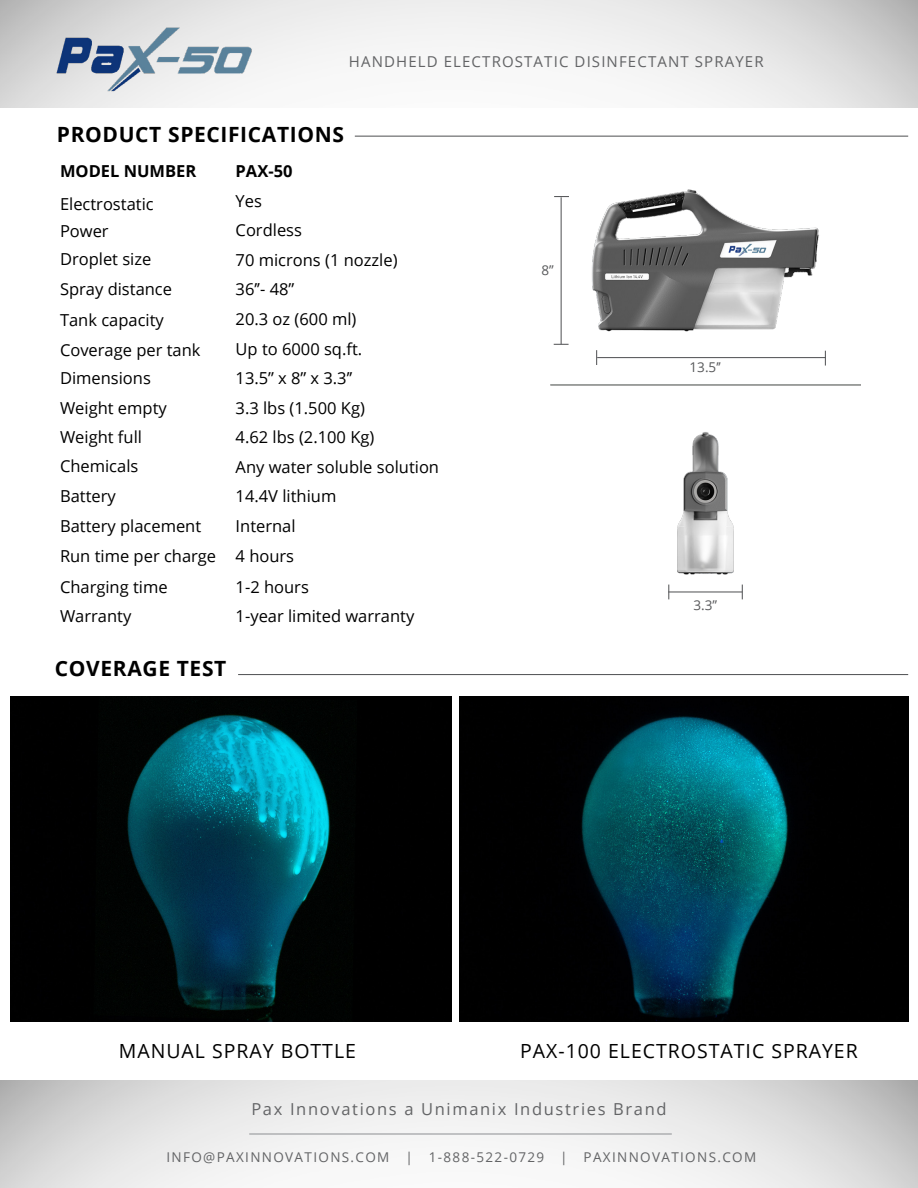
<style>
.page{position:relative;width:918px;height:1188px;background:#fff}
.page>*{position:absolute;margin:0;border:0;box-sizing:border-box;transform-origin:0 0}
.t1{font:700 21px "Open Sans";letter-spacing:.03em;color:#000}
.t2{font:19.5px "Open Sans";letter-spacing:.05em;color:#000}
.t3{font:16.5px/29.5px "Open Sans";color:#000}
.t4{font:16.5px "Open Sans";letter-spacing:.1em;color:#636466}
.t5{font:700 16.5px "Open Sans";color:#000}
.t6{font:15px "Open Sans";letter-spacing:.075em;color:#636466}
.t7{font:13.5px "Open Sans";letter-spacing:.1em;color:#636466}
.t8{font:13.5px "Open Sans";color:#58595b}
.s1{font-weight:700}
</style>
<div class="page">
<hr style="left:355px;top:136px;width:553px;height:1px;background:#58595b">
<hr style="left:238px;top:674px;width:670px;height:1px;background:#58595b">
<img style="left:550px;top:189px;width:311px;height:411px">
<hr style="left:561px;top:197px;width:1px;height:147px;background:#58595b">
<hr style="left:597px;top:357px;width:229px;height:1px;background:#58595b">
<hr style="left:668px;top:591px;width:74px;height:2px;background:#58595b">
<svg style="left:596px;top:350px;width:1px;height:15px"></svg>
<svg style="left:825px;top:351px;width:1px;height:15px"></svg>
<svg style="left:554px;top:344px;width:15px;height:1px"></svg>
<svg style="left:742px;top:585px;width:1px;height:14px"></svg>
<svg style="left:668px;top:585px;width:1px;height:14px"></svg>
<svg style="left:554px;top:196px;width:15px;height:1px"></svg>
<img style="left:10px;top:697px;width:441px;height:325px">
<img style="left:459px;top:697px;width:449px;height:325px">
<hr style="left:249px;top:1133px;width:423px;height:2px;background:#939598">
<img style="left:50px;top:24px;width:208px;height:70px">
<p class="t6" style="left:349px;top:51px;width:416px">HANDHELD ELECTROSTATIC DISINFECTANT SPRAYER</p>
<p class="t1" style="left:57px;top:120px;width:289px">PRODUCT SPECIFICATIONS</p>
<p class="t5" style="left:60px;top:160px;width:138px">MODEL NUMBER</p>
<p class="t3" style="left:60px;top:189px;width:95px">Electrostatic</p>
<p class="t3" style="left:60px;top:216px;width:50px">Power</p>
<p class="t3" style="left:60px;top:244px;width:93px">Droplet size</p>
<p class="t3" style="left:60px;top:273px;width:114px">Spray distance</p>
<p class="t3" style="left:60px;top:305px;width:105px">Tank capacity</p>
<p class="t3" style="left:60px;top:335px;width:142px">Coverage per tank</p>
<p class="t3" style="left:60px;top:363px;width:92px">Dimensions</p>
<p class="t3" style="left:60px;top:392px;width:108px">Weight empty</p>
<p class="t3" style="left:60px;top:421px;width:84px">Weight full</p>
<p class="t3" style="left:60px;top:451px;width:80px">Chemicals</p>
<p class="t3" style="left:60px;top:481px;width:57px">Battery</p>
<p class="t3" style="left:60px;top:511px;width:143px">Battery placement</p>
<p class="t3" style="left:236px;top:156px;width:205px"><span class="s1">PAX-50<br></span>Yes<br>Cordless<br>70 microns (1 nozzle)<br>36’’- 48’’<br>20.3 oz (600 ml)<br>Up to 6000 sq.ft.<br>13.5’’ x 8’’ x 3.3’’<br>3.3 lbs (1.500 Kg)<br>4.62 lbs (2.100 Kg)<br>Any water soluble solution<br>14.4V lithium<br>Internal</p>
<p class="t3" style="left:60px;top:541px;width:158px">Run time per charge</p>
<p class="t3" style="left:236px;top:541px;width:60px">4 hours</p>
<p class="t3" style="left:60px;top:572px;width:109px">Charging time</p>
<p class="t3" style="left:236px;top:572px;width:75px">1-2 hours</p>
<p class="t3" style="left:60px;top:601px;width:73px">Warranty</p>
<p class="t3" style="left:236px;top:601px;width:180px">1-year limited warranty</p>
<p class="t1" style="left:55px;top:653px;width:173px">COVERAGE TEST</p>
<p class="t8" style="left:542px;top:261px;width:14px">8’’</p>
<p class="t8" style="left:690px;top:358px;width:33px">13.5’’</p>
<p class="t8" style="left:693px;top:596px;width:25px">3.3’’</p>
<p class="t2" style="left:119px;top:1038px;width:239px">MANUAL SPRAY BOTTLE</p>
<p class="t2" style="left:520px;top:1038px;width:339px">PAX-100 ELECTROSTATIC SPRAYER</p>
<p class="t4" style="left:251px;top:1098px;width:417px">Pax Innovations a Unimanix Industries Brand</p>
<p class="t7" style="left:166px;top:1148px;width:591px">INFO@PAXINNOVATIONS.COM | 1-888-522-0729 | PAXINNOVATIONS.COM</p>
</div>
